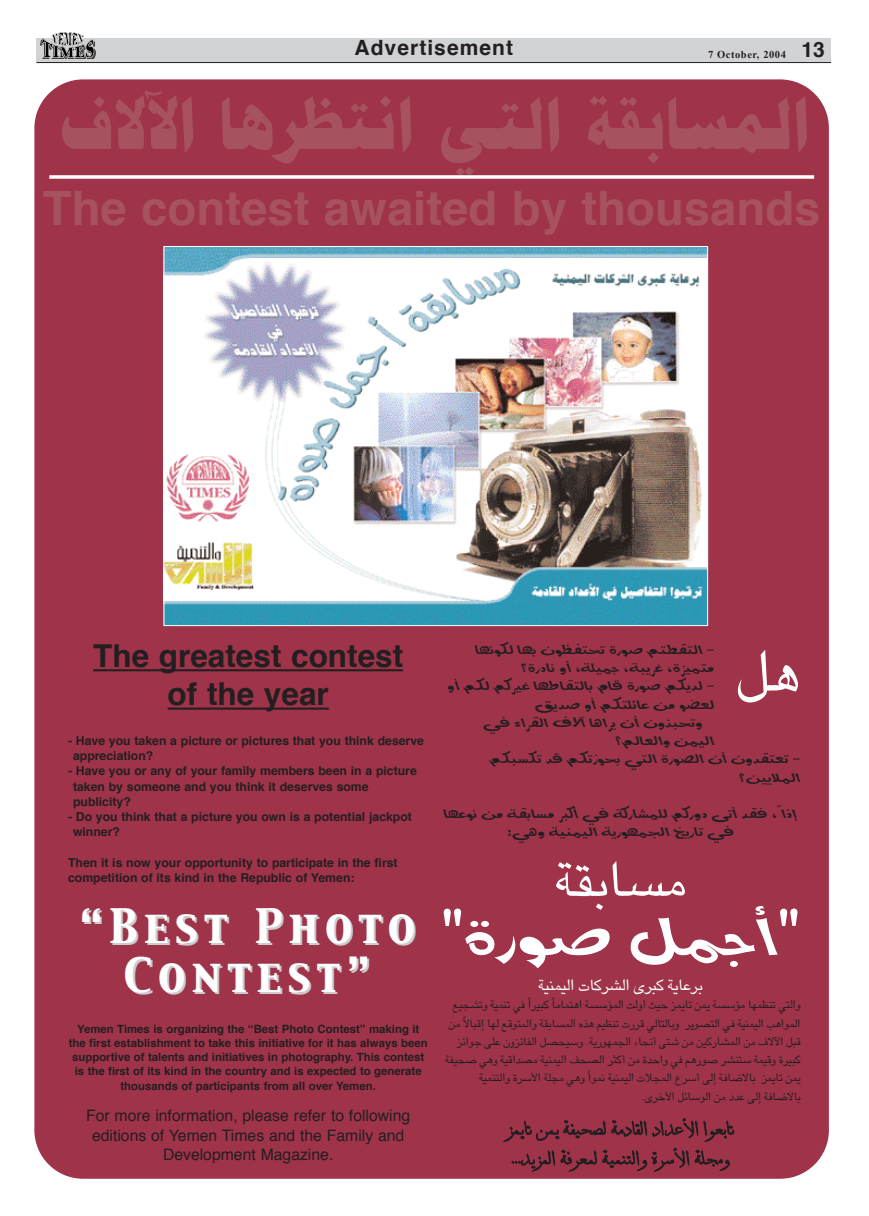
<style>
.page{position:relative;width:869px;height:1216px;background:#fff}
.page>*{position:absolute;margin:0;border:0;box-sizing:border-box;transform-origin:0 0}
.t1{font:700 47.25px "Helvetica";color:#a7535f}
.t2{font:42px "Capitals";letter-spacing:.14em;color:#fff}
.t3{font:42px "Capitals";color:#ccc}
.t4{font:700 31.5px/38.3px "Helvetica";color:#231f20;text-align:center}
.t5{font:700 21px "Helvetica";letter-spacing:.05em;color:#231f20}
.t6{font:15.75px/19.4px "Helvetica";color:#231f20;text-align:center}
.t7{font:700 12.25px/15.2px "Helvetica";color:#231f20}
.t8{font:700 11.38px/14.3px "Helvetica";color:#231f20;text-align:center}
.t9{font:700 10.5px "Times New Roman";letter-spacing:.05em;color:#231f20}
.s1{color:#d1d2d4}
.s2{color:#fff}
</style>
<div class="page">
<div style="left:37px;top:38px;width:793px;height:25px;background:#d1d2d4"></div>
<svg style="left:40px;top:32px;width:56px;height:32px"></svg>
<hr style="left:37px;top:62px;width:793px;height:1px;background:#231f20">
<div style="left:34px;top:79px;width:794px;height:1099px;background:#9f3349;border-radius:49px"></div>
<svg style="left:49px;top:175px;width:764px;height:4px;background:#f6ecee"></svg>
<hr style="left:93px;top:669px;width:310px;height:2px;background:#231f20">
<hr style="left:167px;top:707px;width:161px;height:2px;background:#231f20">
<svg style="left:503px;top:1118px;width:231px;height:53px"></svg>
<img style="left:165px;top:248px;width:540px;height:376px">
<svg style="left:62px;top:175px;width:744px;height:1px"></svg>
<p class="t5" style="left:354px;top:31px;width:160px">Advertisement</p>
<p class="t9" style="left:707px;top:48px;width:79px">7 <span class="s1">O</span>ctober, 2004</p>
<p class="t5" style="left:801px;top:33px;width:25px">13</p>
<p class="t1" style="left:43px;top:170px;width:779px">The contest awaited by thousands</p>
<p class="t4" style="left:93px;top:637px;width:311px">The greatest contest of the year</p>
<p class="t7" style="left:73px;top:733px;width:352px;text-indent:-5px">- Have you taken a picture or pictures that you think deserve appreciation?</p>
<p class="t7" style="left:73px;top:763px;width:345px;text-indent:-5px">- Have you or any of your family members been in a picture taken by someone and you think it deserves some publicity?</p>
<p class="t7" style="left:73px;top:809px;width:340px;text-indent:-5px">- Do you think that a picture you own is a potential jackpot winner?</p>
<p class="t7" style="left:68px;top:855px;width:331px">Then it is now your opportunity to participate in the first competition of its kind in the Republic of Yemen:</p>
<p class="t2" style="left:255px;top:897px;width:162px">Photo</p>
<p class="t2" style="left:79px;top:897px;width:150px">“Best</p>
<p class="t2" style="left:124px;top:946px;width:218px">Contest</p>
<p class="t8" style="left:69px;top:1021px;width:360px">Yemen Times is organizing the “Best Photo Contest” making it the first establishment to take this initiative for it has always been supportive of talents and initiatives in photography. This contest is the first of its kind in the country and is expected to generate thousands of participants from all over Yemen.</p>
<p class="t6" style="left:86px;top:1106px;width:325px">For more information, please refer to following editions of Yemen Times and the Family and<br>Development Magazine.</p>
<p class="t3" style="left:346px;top:948px;width:28px">“<span class="s2">”</span></p>
</div>
